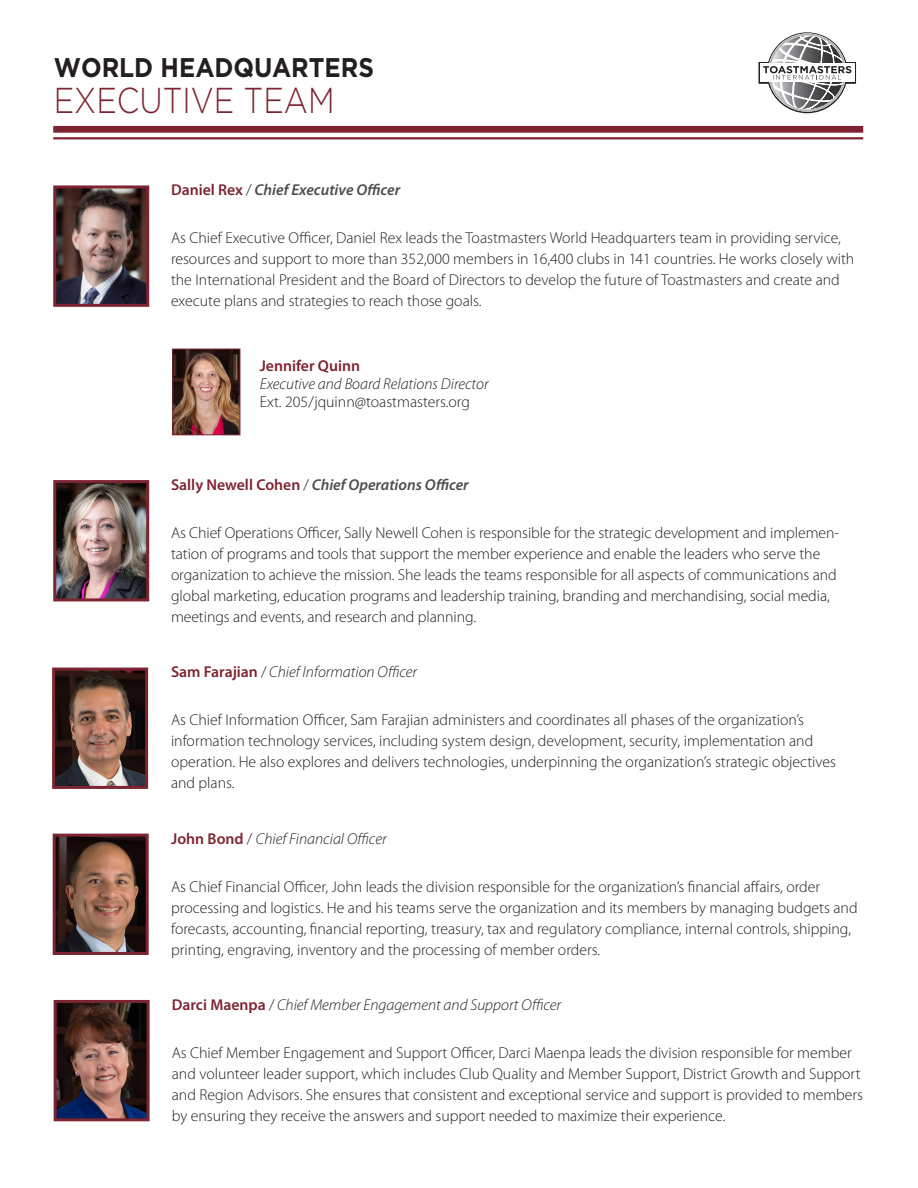
<style>
.page{position:relative;width:918px;height:1188px;background:#fff}
.page>*{position:absolute;margin:0;border:0;box-sizing:border-box;transform-origin:0 0}
.t1{font:300 36px "Gotham";color:#7c2431;scale:.85 1}
.t2{font:700 27px "Gotham";color:#231f20;scale:.9 1}
.t3{font:300 15.75px/21px "Myriad Pro";color:#231f20}
.t4{font:italic 300 15.75px/18px "Myriad Pro";color:#231f20}
.t5{font:italic 600 15.75px "Myriad Pro";color:#4b4c4d}
.s1{font-style:normal;color:#7c2431}
.s2{font-weight:300;font-style:normal;color:#231f20}
.s3{font-weight:600;font-style:normal;color:#7c2431}
.s4{font-style:normal}
</style>
<div class="page">
<img style="left:57px;top:189px;width:88px;height:114px">
<div style="left:53px;top:185px;width:96px;height:122px;border:3px solid #7c2431"></div>
<img style="left:57px;top:484px;width:88px;height:113px">
<div style="left:53px;top:480px;width:96px;height:121px;border:3px solid #7c2431"></div>
<img style="left:58px;top:1004px;width:88px;height:113px">
<div style="left:54px;top:1000px;width:96px;height:121px;border:3px solid #7c2431"></div>
<img style="left:56px;top:672px;width:88px;height:113px">
<div style="left:52px;top:668px;width:96px;height:121px;border:3px solid #7c2431"></div>
<img style="left:57px;top:838px;width:88px;height:113px">
<div style="left:53px;top:834px;width:96px;height:121px;border:3px solid #7c2431"></div>
<img style="left:174px;top:351px;width:64px;height:82px">
<div style="left:172px;top:349px;width:68px;height:86px;border:1px solid #7c2431"></div>
<svg style="left:759px;top:32px;width:97px;height:81px"></svg>
<div style="left:53px;top:126px;width:810px;height:7px;background:#7c2431"></div>
<hr style="left:53px;top:137px;width:810px;height:2px;background:#7c2431">
<p class="t2" style="left:54px;top:49px;width:357px">WORLD HEADQUARTERS</p>
<p class="t1" style="left:54px;top:77px;width:332px">EXECUTIVE TEAM</p>
<p class="t5" style="left:171px;top:182px;width:231px"><span class="s1">Daniel Rex</span> <span class="s2">/</span> Chief Executive Officer</p>
<p class="t3" style="left:171px;top:228px;width:685px">As Chief Executive Officer, Daniel Rex leads the Toastmasters World Headquarters team in providing service, resources and support to more than 352,000 members in 16,400 clubs in 141 countries. He works closely with the International President and the Board of Directors to develop the future of Toastmasters and create and execute plans and strategies to reach those goals.</p>
<p class="t4" style="left:260px;top:357px;width:230px"><span class="s3">Jennifer Quinn<br></span>Executive and Board Relations Director</p>
<p class="t3" style="left:260px;top:392px;width:212px">Ext. 205/jquinn@toastmasters.org</p>
<p class="t5" style="left:171px;top:476px;width:299px"><span class="s1">Sally Newell Cohen</span> <span class="s2">/</span> Chief Operations Officer</p>
<p class="t3" style="left:171px;top:523px;width:670px">As Chief Operations Officer, Sally Newell Cohen is responsible for the strategic development and implemen&shy;tation of programs and tools that support the member experience and enable the leaders who serve the organization to achieve the mission. She leads the teams responsible for all aspects of communications and global marketing, education programs and leadership training, branding and merchandising, social media, meetings and events, and research and planning.</p>
<p class="t4" style="left:171px;top:663px;width:248px"><span class="s3">Sam Farajian</span> <span class="s4">/</span> Chief Information Officer</p>
<p class="t3" style="left:171px;top:709px;width:667px">As Chief Information Officer, Sam Farajian administers and coordinates all phases of the organization’s information technology services, including system design, development, security, implementation and operation. He also explores and delivers technologies, underpinning the organization’s strategic objectives and plans.</p>
<p class="t4" style="left:171px;top:830px;width:217px"><span class="s3">John Bond</span> <span class="s4">/</span> Chief Financial Officer</p>
<p class="t3" style="left:171px;top:876px;width:688px">As Chief Financial Officer, John leads the division responsible for the organization’s financial affairs, order processing and logistics. He and his teams serve the organization and its members by managing budgets and forecasts, accounting, financial reporting, treasury, tax and regulatory compliance, internal controls, shipping, printing, engraving, inventory and the processing of member orders.</p>
<p class="t4" style="left:172px;top:996px;width:391px"><span class="s3">Darci Maenpa</span> <span class="s4">/</span> Chief Member Engagement and Support Officer</p>
<p class="t3" style="left:172px;top:1042px;width:693px">As Chief Member Engagement and Support Officer, Darci Maenpa leads the division responsible for member and volunteer leader support, which includes Club Quality and Member Support, District Growth and Support and Region Advisors. She ensures that consistent and exceptional service and support is provided to members by ensuring they receive the answers and support needed to maximize their experience.</p>
</div>
